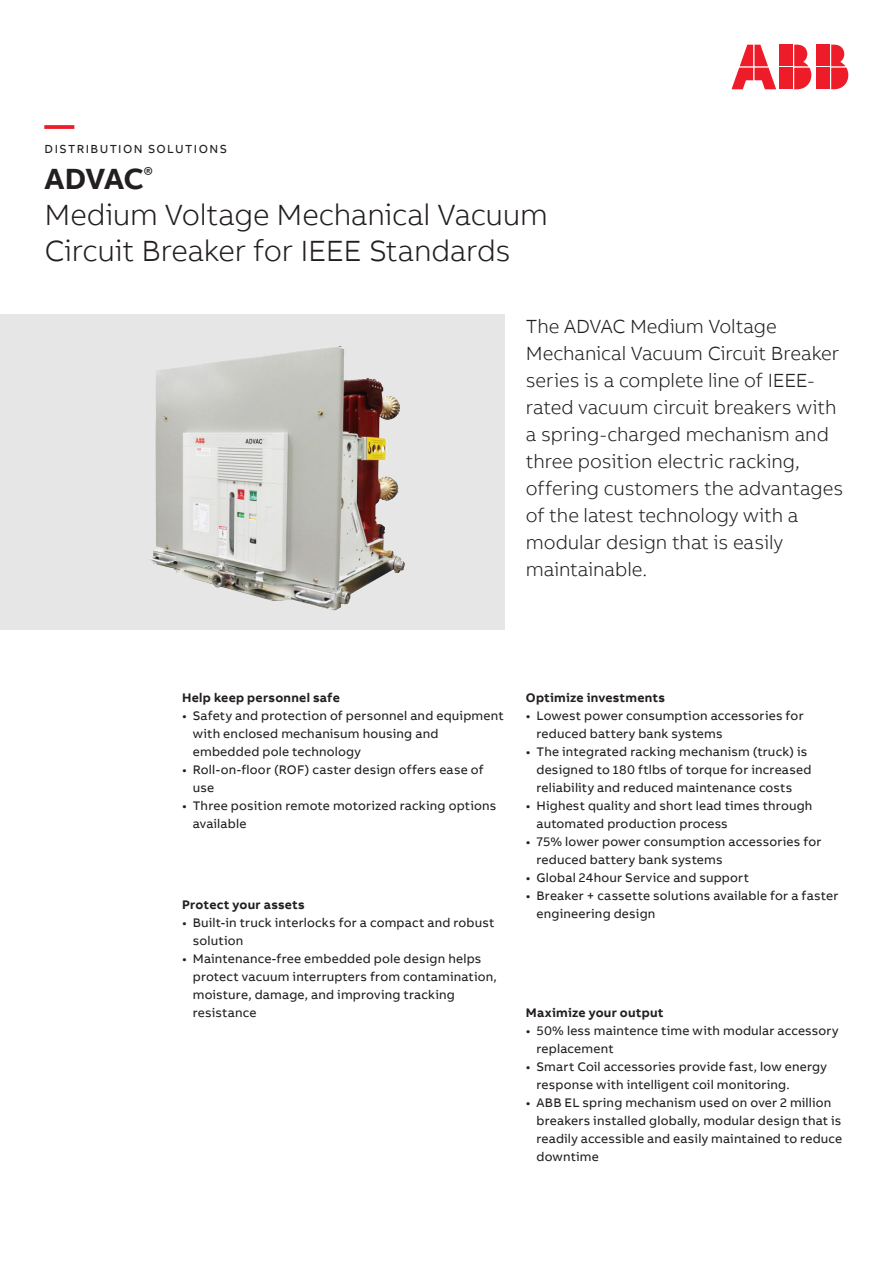
<style>
.page{position:relative;width:893px;height:1263px;background:#fff}
.page>*{position:absolute;margin:0;border:0;box-sizing:border-box;transform-origin:0 0}
.Subheadline_M_20pt_2{font:300 30px "AB Bvoice";letter-spacing:-.01em;color:#231f20}
.Headline_M_20pt_24pt{font:700 30px "AB Bvoice";letter-spacing:-.025em;color:#231f20}
.Headline_M_20pt_24pt-2{font:700 30px "AB Bvoice";color:#ee1c28}
.Lead_13pt_18pt{font:300 19.5px/27px "AB Bvoice";letter-spacing:-.005em;color:#231f20}
.t1{font:12.75px/18px "AB Bvoice";letter-spacing:.015em;color:#231f20}
.Paragraph_Title_8_5p{font:700 12.75px "AB Bvoice";letter-spacing:.02em;color:#231f20}
.Category_M_8pt_9_6pt{font:12px "AB Bvoice";letter-spacing:.12em;color:#231f20}
</style>
<div class="page">
<div style="left:0;top:315px;width:505px;height:315px;background:#e5e6e5"></div>
<div style="left:817px;top:45px;width:13px;height:21px;background:#ee1c28"></div>
<div style="left:817px;top:68px;width:13px;height:21px;background:#ee1c28"></div>
<svg style="left:831px;top:45px;width:17px;height:44px"></svg>
<svg style="left:731px;top:45px;width:45px;height:44px"></svg>
<div style="left:780px;top:45px;width:13px;height:21px;background:#ee1c28"></div>
<div style="left:780px;top:68px;width:13px;height:21px;background:#ee1c28"></div>
<svg style="left:794px;top:45px;width:17px;height:44px"></svg>
<img style="left:150px;top:346px;width:255px;height:265px">
<p class="Headline_M_20pt_24pt-2" style="left:45px;top:105px;width:31px">—</p>
<p class="Category_M_8pt_9_6pt" style="left:45px;top:141px;width:184px">DISTRIBUTION SOLUTIONS</p>
<p class="Headline_M_20pt_24pt" style="left:45px;top:159px;width:110px">ADVAC<sup>®</sup></p>
<p class="Subheadline_M_20pt_2" style="left:45px;top:197px;width:505px">Medium Voltage Mechanical Vacuum</p>
<p class="Subheadline_M_20pt_2" style="left:45px;top:233px;width:468px">Circuit Breaker for IEEE Standards</p>
<p class="Lead_13pt_18pt" style="left:526px;top:313px;width:319px">The ADVAC Medium Voltage<br>Mechanical Vacuum Circuit Breaker series is a complete line of IEEE&shy;rated vacuum circuit breakers with a spring-charged mechanism and three position electric racking, offering customers the advantages of the latest technology with a modular design that is easily maintainable.</p>
<p class="Paragraph_Title_8_5p" style="left:182px;top:689px;width:159px">Help keep personnel safe</p>
<p class="t1" style="left:193px;top:706px;width:312px;text-indent:-11px">• Safety and protection of personnel and equipment with enclosed mechanisum housing and embedded pole technology</p>
<p class="t1" style="left:193px;top:760px;width:292px;text-indent:-11px">• Roll-on-floor (ROF) caster design offers ease of use</p>
<p class="t1" style="left:193px;top:796px;width:305px;text-indent:-11px">• Three position remote motorized racking options available</p>
<p class="Paragraph_Title_8_5p" style="left:182px;top:896px;width:124px">Protect your assets</p>
<p class="t1" style="left:193px;top:913px;width:303px;text-indent:-11px">• Built-in truck interlocks for a compact and robust solution</p>
<p class="t1" style="left:193px;top:949px;width:306px;text-indent:-11px">• Maintenance-free embedded pole design helps protect vacuum interrupters from contamination, moisture, damage, and improving tracking resistance</p>
<p class="Paragraph_Title_8_5p" style="left:526px;top:689px;width:141px">Optimize investments</p>
<p class="t1" style="left:536px;top:706px;width:269px;text-indent:-11px">• Lowest power consumption accessories for reduced battery bank systems</p>
<p class="t1" style="left:536px;top:742px;width:276px;text-indent:-11px">• The integrated racking mechanism (truck) is designed to 180 ftlbs of torque for increased reliability and reduced maintenance costs</p>
<p class="t1" style="left:536px;top:796px;width:277px;text-indent:-11px">• Highest quality and short lead times through automated production process</p>
<p class="t1" style="left:536px;top:832px;width:286px;text-indent:-11px">• 75% lower power consumption accessories for reduced battery bank systems</p>
<p class="t1" style="left:526px;top:868px;width:225px">• Global 24hour Service and support</p>
<p class="t1" style="left:536px;top:886px;width:303px;text-indent:-11px">• Breaker + cassette solutions available for a faster engineering design</p>
<p class="Paragraph_Title_8_5p" style="left:526px;top:1004px;width:139px">Maximize your output</p>
<p class="t1" style="left:536px;top:1021px;width:304px;text-indent:-11px">• 50% less maintence time with modular accessory replacement</p>
<p class="t1" style="left:536px;top:1057px;width:292px;text-indent:-11px">• Smart Coil accessories provide fast, low energy response with intelligent coil monitoring.</p>
<p class="t1" style="left:536px;top:1093px;width:307px;text-indent:-11px">• ABB EL spring mechanism used on over 2 million breakers installed globally, modular design that is readily accessible and easily maintained to reduce downtime</p>
</div>
